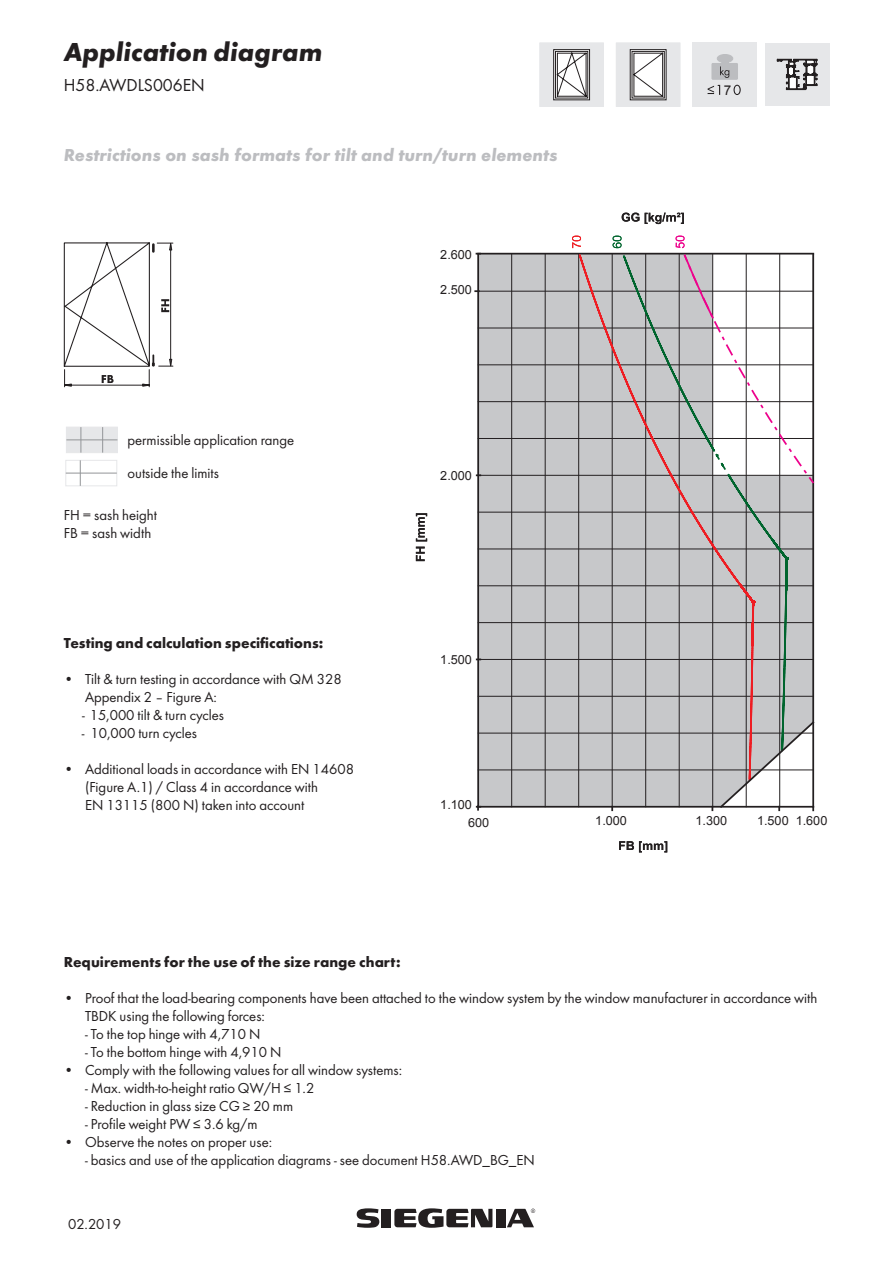
<style>
.page{position:relative;width:893px;height:1263px;background:#fff}
.page>*{position:absolute;margin:0;border:0;box-sizing:border-box;transform-origin:0 0}
.t1{font:italic 700 27px "Futura";color:#231f20}
.t2{font:italic 700 18px "Futura";color:#bcbdc0}
.t3{font:18px "Futura Boo";color:#231f20}
.Aufzählung{font:15px/18px "Futura Boo";color:#231f20}
.Haupttext{font:700 15px "Futura";color:#231f20}
.Legende2{font:15px "Futura Boo";color:#231f20}
.Haupttext-2{font:15px "Futura Boo";color:#231f20}
.t4{font:13.5px "Arial";color:#231f20}
.t5{font:12.6px "Arial";color:#231f20}
</style>
<div class="page">
<div style="left:382px;top:1209px;width:9px;height:18px;background:#231f20"></div>
<svg style="left:357px;top:1208px;width:22px;height:20px"></svg>
<div style="left:496px;top:1209px;width:9px;height:18px;background:#231f20"></div>
<svg style="left:394px;top:1208px;width:98px;height:20px"></svg>
<svg style="left:507px;top:1208px;width:28px;height:19px"></svg>
<div style="left:765px;top:43px;width:64px;height:63px;background:#e6e7e9"></div>
<svg style="left:777px;top:59px;width:40px;height:31px"></svg>
<div style="left:616px;top:43px;width:64px;height:64px;background:#e6e7e9"></div>
<div style="left:630px;top:49px;width:36px;height:51px;border:1px solid #231f20"></div>
<svg style="left:631px;top:51px;width:34px;height:48px;background:#cccbcc"></svg>
<div style="left:540px;top:43px;width:63px;height:64px;background:#e6e7e9"></div>
<div style="left:539px;top:43px;width:65px;height:64px;border:1px solid #e6e7e9"></div>
<div style="left:553px;top:49px;width:37px;height:51px;border:1px solid #231f20"></div>
<svg style="left:555px;top:51px;width:33px;height:48px;background:#c1c0c0"></svg>
<svg style="left:692px;top:43px;width:65px;height:64px;background:#dcdddf"></svg>
<div style="left:66px;top:427px;width:52px;height:26px;background:#e6e7e9"></div>
<svg style="left:102px;top:427px;width:1px;height:26px"></svg>
<svg style="left:81px;top:427px;width:1px;height:26px"></svg>
<hr style="left:66px;top:439px;width:51px;height:1px;background:#939598">
<div style="left:65px;top:460px;width:52px;height:26px;background:#fff;border:1px solid #e6e7e9"></div>
<svg style="left:80px;top:460px;width:1px;height:26px"></svg>
<hr style="left:66px;top:473px;width:51px;height:1px;background:#939598">
<svg style="left:64px;top:242px;width:109px;height:145px"></svg>
<div style="left:479px;top:255px;width:333px;height:551px;background:#c7c8ca"></div>
<hr style="left:478px;top:253px;width:335px;height:2px;background:#231f20">
<hr style="left:478px;top:291px;width:335px;height:1px;background:#231f20">
<hr style="left:478px;top:328px;width:335px;height:1px;background:#231f20">
<hr style="left:478px;top:364px;width:335px;height:1px;background:#231f20">
<hr style="left:478px;top:401px;width:335px;height:1px;background:#231f20">
<hr style="left:478px;top:438px;width:335px;height:1px;background:#231f20">
<hr style="left:478px;top:475px;width:335px;height:1px;background:#231f20">
<hr style="left:478px;top:512px;width:335px;height:1px;background:#231f20">
<hr style="left:478px;top:549px;width:335px;height:1px;background:#231f20">
<hr style="left:478px;top:585px;width:335px;height:1px;background:#231f20">
<hr style="left:478px;top:622px;width:335px;height:1px;background:#231f20">
<hr style="left:478px;top:659px;width:335px;height:1px;background:#231f20">
<hr style="left:478px;top:696px;width:335px;height:1px;background:#231f20">
<hr style="left:478px;top:733px;width:335px;height:1px;background:#231f20">
<hr style="left:478px;top:769px;width:335px;height:1px;background:#231f20">
<hr style="left:478px;top:806px;width:335px;height:2px;background:#231f20">
<hr style="left:812px;top:254px;width:2px;height:553px;background:#231f20">
<hr style="left:712px;top:254px;width:1px;height:553px;background:#231f20">
<hr style="left:679px;top:254px;width:1px;height:553px;background:#231f20">
<hr style="left:645px;top:254px;width:1px;height:553px;background:#231f20">
<hr style="left:612px;top:254px;width:1px;height:553px;background:#231f20">
<hr style="left:578px;top:254px;width:1px;height:553px;background:#231f20">
<hr style="left:545px;top:254px;width:1px;height:553px;background:#231f20">
<hr style="left:511px;top:254px;width:1px;height:553px;background:#231f20">
<hr style="left:477px;top:254px;width:2px;height:553px;background:#231f20">
<svg style="left:577px;top:254px;width:142px;height:527px;background:#c2c0c2"></svg>
<svg style="left:622px;top:254px;width:167px;height:498px;background:#bbbabb"></svg>
<svg style="left:613px;top:236px;width:9px;height:12px"></svg>
<svg style="left:572px;top:236px;width:9px;height:12px"></svg>
<svg style="left:622px;top:213px;width:62px;height:11px"></svg>
<svg style="left:619px;top:841px;width:48px;height:11px"></svg>
<svg style="left:416px;top:513px;width:11px;height:48px"></svg>
<svg style="left:676px;top:236px;width:139px;height:249px"></svg>
<svg style="left:719px;top:720px;width:96px;height:90px"></svg>
<h1 class="t1" style="left:64px;top:35px;width:260px">Application diagram</h1>
<p class="t3" style="left:64px;top:74px;width:143px">H58.AWDLS006EN</p>
<p class="t4" style="left:724px;top:81px;width:9px">7</p>
<p class="t2" style="left:64px;top:144px;width:495px">Restrictions on sash formats for tilt and turn/turn elements</p>
<p class="t5" style="left:440px;top:246px;width:33px">2.600</p>
<p class="Legende2" style="left:128px;top:431px;width:168px">permissible application range</p>
<p class="Legende2" style="left:128px;top:464px;width:93px">outside the limits</p>
<p class="Haupttext-2" style="left:64px;top:506px;width:95px">FH = sash height</p>
<p class="Haupttext-2" style="left:64px;top:524px;width:89px">FB = sash width</p>
<p class="Haupttext" style="left:64px;top:633px;width:261px">Testing and calculation specifications:</p>
<p class="Aufzählung" style="left:64px;top:670px;width:279px">• Tilt &amp; turn testing in accordance with QM 328</p>
<p class="Aufzählung" style="left:85px;top:688px;width:133px">Appendix 2 – Figure A:</p>
<p class="Aufzählung" style="left:82px;top:706px;width:143px">- 15,000 tilt &amp; turn cycles</p>
<p class="Aufzählung" style="left:82px;top:724px;width:117px">- 10,000 turn cycles</p>
<p class="Aufzählung" style="left:64px;top:760px;width:292px">• Additional loads in accordance with EN 14608</p>
<p class="Aufzählung" style="left:85px;top:778px;width:235px">(Figure A.1) / Class 4 in accordance with<br>EN 13115 (800 N) taken into account</p>
<p class="t5" style="left:440px;top:281px;width:33px">2.500</p>
<p class="t5" style="left:440px;top:467px;width:33px">2.000</p>
<p class="t5" style="left:440px;top:652px;width:33px">1.500</p>
<p class="t5" style="left:440px;top:796px;width:33px">1.100</p>
<p class="t5" style="left:468px;top:814px;width:23px">600</p>
<p class="t5" style="left:595px;top:813px;width:33px">1.000</p>
<p class="t5" style="left:757px;top:813px;width:33px">1.500</p>
<p class="t5" style="left:695px;top:813px;width:33px">1.300</p>
<p class="t5" style="left:796px;top:813px;width:33px">1.600</p>
<p class="Haupttext" style="left:64px;top:952px;width:338px">Requirements for the use of the size range chart:</p>
<p class="Aufzählung" style="left:85px;top:989px;width:734px;text-indent:-21px">• Proof that the load-bearing components have been attached to the window system by the window manufacturer in accordance with<br>TBDK using the following forces:</p>
<p class="Aufzählung" style="left:85px;top:1025px;width:177px">- To the top hinge with 4,710 N</p>
<p class="Aufzählung" style="left:85px;top:1043px;width:198px">- To the bottom hinge with 4,910 N</p>
<p class="Aufzählung" style="left:64px;top:1061px;width:340px">• Comply with the following values for all window systems:</p>
<p class="Aufzählung" style="left:85px;top:1079px;width:231px">- Max. width-to-height ratio QW/H ≤ 1.2</p>
<p class="Aufzählung" style="left:85px;top:1097px;width:210px">- Reduction in glass size CG ≥ 20 mm</p>
<p class="Aufzählung" style="left:85px;top:1115px;width:174px">- Profile weight PW ≤ 3.6 kg/m</p>
<p class="Aufzählung" style="left:64px;top:1133px;width:210px">• Observe the notes on proper use:</p>
<p class="Aufzählung" style="left:85px;top:1151px;width:451px">- basics and use of the application diagrams - see document H58.AWD_BG_EN</p>
<p class="Aufzählung" style="left:68px;top:1215px;width:55px">02.2019</p>
</div>
